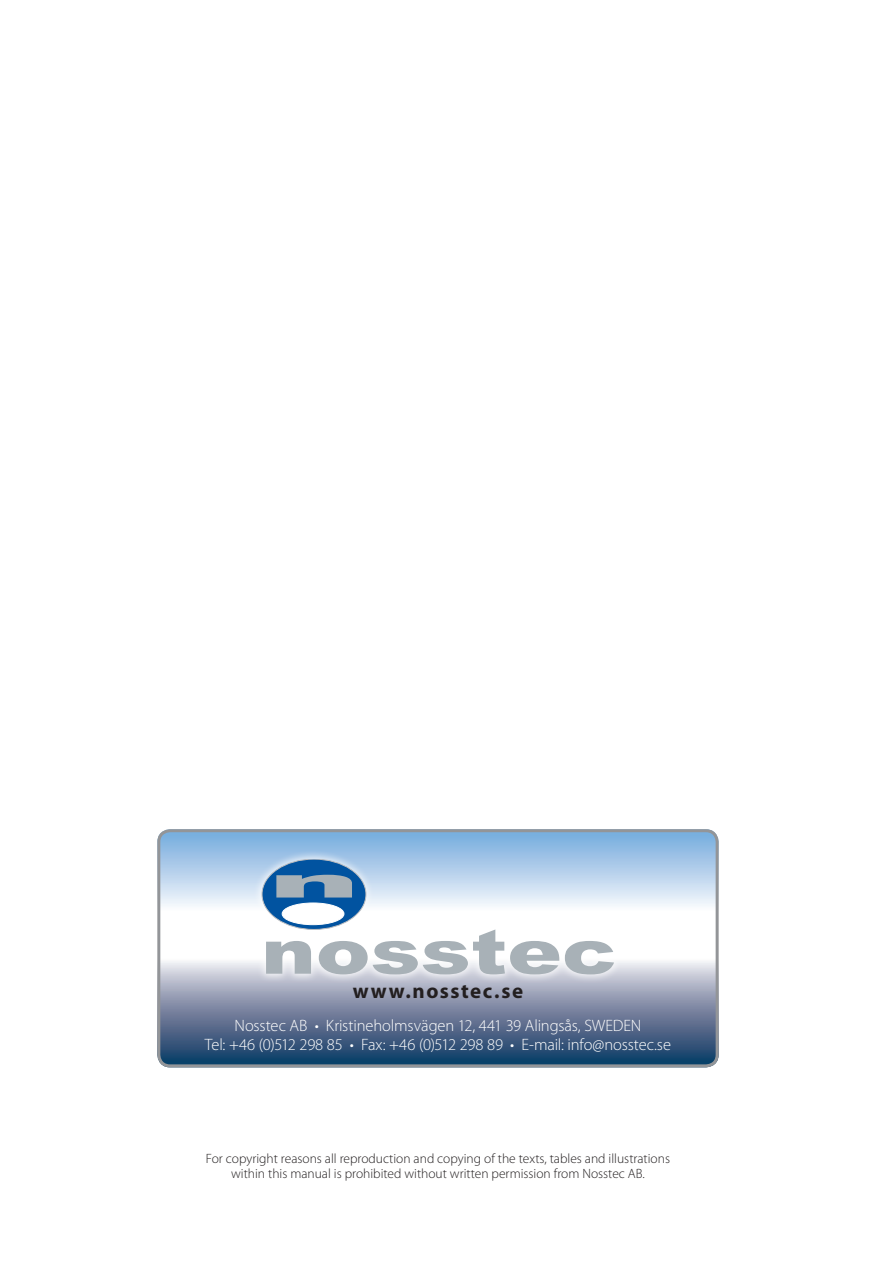
<style>
.page{position:relative;width:893px;height:1263px;background:#fff}
.page>*{position:absolute;margin:0;border:0;box-sizing:border-box;transform-origin:0 0}
.t1{font:700 21px "Myriad Pro";letter-spacing:.07em;color:#231f20}
.t2{font:300 16.5px/19.8px "Myriad Pro";letter-spacing:-.01em;color:#fff;text-align:center}
.t3{font:300 13.5px/15px "Myriad Pro";color:#231f20;text-align:center}
</style>
<div class="page">
<svg style="left:161px;top:833px;width:554px;height:73px;background:#a4c7e8"></svg>
<svg style="left:161px;top:961px;width:557px;height:106px;background:#697c99"></svg>
<div style="left:157px;top:829px;width:562px;height:238px;border:3px solid #939598;border-radius:11px"></div>
<div style="left:253px;top:850px;width:370px;height:133px;background:#fff;opacity:.75"></div>
<div style="left:262px;top:859px;width:104px;height:70px;background:#0153a0;border-radius:50%"></div>
<div style="left:262px;top:859px;width:104px;height:70px;border:1px solid #bcbdc0;border-radius:50%"></div>
<svg style="left:266px;top:929px;width:348px;height:45px"></svg>
<svg style="left:276px;top:875px;width:76px;height:22px"></svg>
<div style="left:282px;top:903px;width:62px;height:22px;background:#fff;border-radius:50%"></div>
<div style="left:282px;top:903px;width:62px;height:22px;border:1px solid #fff;border-radius:50%"></div>
<h1 class="t1" style="left:353px;top:977px;width:172px">www.nosstec.se</h1>
<p class="t2" style="left:205px;top:1015px;width:468px">Nosstec AB • Kristineholmsvägen 12, 441 39 Alingsås, SWEDEN<br>Tel: +46 (0)512 298 85 • Fax: +46 (0)512 298 89 • E-mail: info@nosstec.se</p>
<p class="t3" style="left:206px;top:1150px;width:466px">For copyright reasons all reproduction and copying of the texts, tables and illustrations within this manual is prohibited without written permission from Nosstec AB.</p>
</div>
